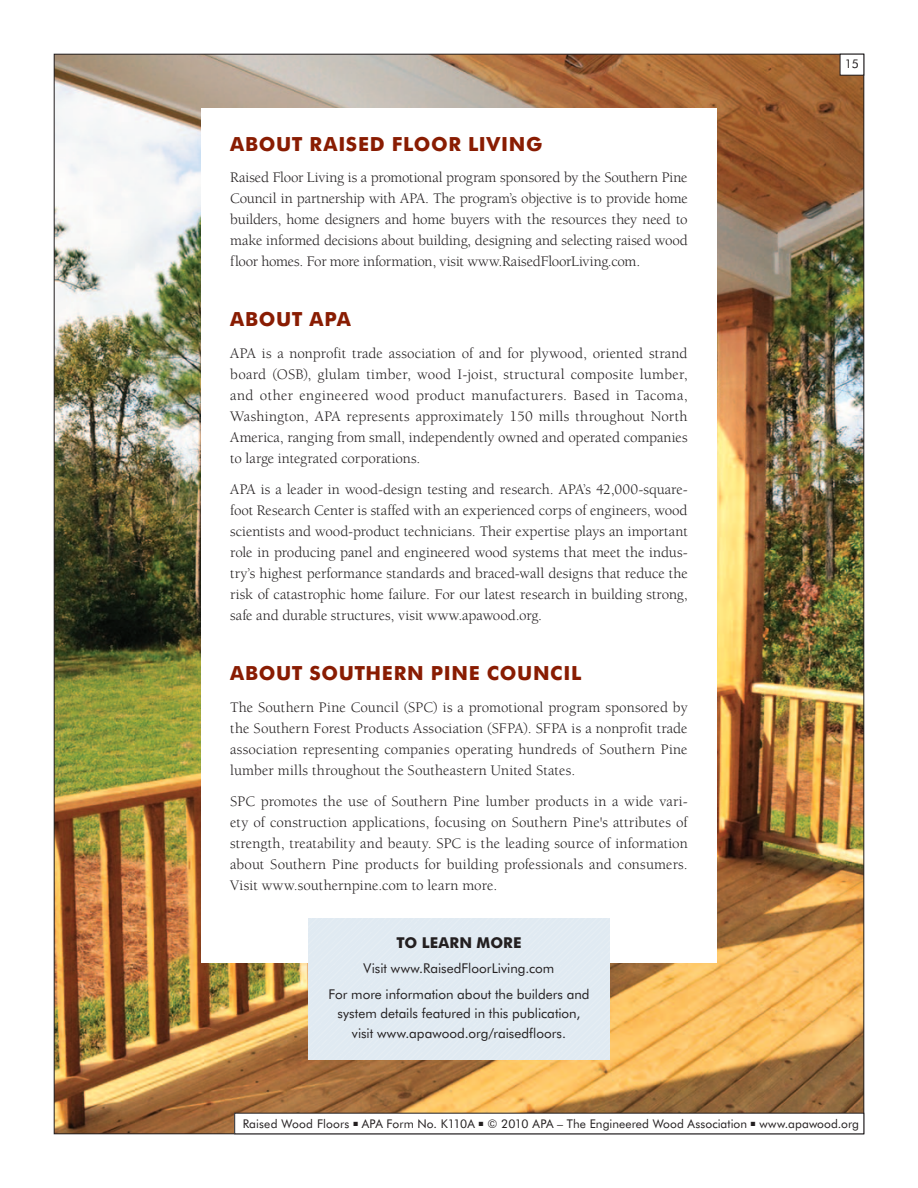
<style>
.page{position:relative;width:918px;height:1188px;background:#fff}
.page>*{position:absolute;margin:0;border:0;box-sizing:border-box;transform-origin:0 0}
.SidebarHead{font:700 19.5px "Futura BT";letter-spacing:.03em;color:#891c02}
.BodyText{font:15px/21px "Berkeley";color:#231f20;text-align:justify}
.SidebarText{font:700 15px "Futura BT";letter-spacing:.01em;color:#231f20}
.SidebarText-2{font:13.5px/19.5px "Futura BT";color:#231f20;text-align:center}
.t1{font:12px "Futura BT";letter-spacing:.005em;color:#231f20}
</style>
<div class="page">
<img style="left:56px;top:56px;width:806px;height:1076px">
<div style="left:235px;top:1113px;width:629px;height:21px;background:#fff"></div>
<div style="left:840px;top:54px;width:24px;height:21px;background:#fff"></div>
<div style="left:201px;top:108px;width:516px;height:855px;background:#fff"></div>
<div style="left:308px;top:918px;width:302px;height:141px;background:#e0eaf2"></div>
<p class="SidebarHead" style="left:230px;top:132px;width:314px">ABOUT RAISED FLOOR LIVING</p>
<p class="BodyText" style="left:230px;top:167px;width:459px">Raised Floor Living is a promotional program sponsored by the Southern Pine Council in partnership with APA. The program’s objective is to provide home builders, home designers and home buyers with the resources they need to make informed decisions about building, designing and selecting raised wood floor homes. For more information, visit www.RaisedFloorLiving.com.</p>
<p class="SidebarHead" style="left:230px;top:307px;width:122px">ABOUT APA</p>
<p class="BodyText" style="left:230px;top:343px;width:459px">APA is a nonprofit trade association of and for plywood, oriented strand board (OSB), glulam timber, wood I-joist, structural composite lumber, and other engineered wood product manufacturers. Based in Tacoma, Washington, APA represents approximately 150 mills throughout North America, ranging from small, independently owned and operated companies to large integrated corporations.</p>
<p class="BodyText" style="left:230px;top:479px;width:459px">APA is a leader in wood-design testing and research. APA’s 42,000-square&shy;foot Research Center is staffed with an experienced corps of engineers, wood scientists and wood-product technicians. Their expertise plays an important role in producing panel and engineered wood systems that meet the indus&shy;try’s highest performance standards and braced-wall designs that reduce the risk of catastrophic home failure. For our latest research in building strong, safe and durable structures, visit www.apawood.org.</p>
<p class="SidebarHead" style="left:230px;top:661px;width:353px">ABOUT SOUTHERN PINE COUNCIL</p>
<p class="BodyText" style="left:230px;top:697px;width:459px">The Southern Pine Council (SPC) is a promotional program sponsored by the Southern Forest Products Association (SFPA). SFPA is a nonprofit trade association representing companies operating hundreds of Southern Pine lumber mills throughout the Southeastern United States.</p>
<p class="BodyText" style="left:230px;top:791px;width:459px">SPC promotes the use of Southern Pine lumber products in a wide vari&shy;ety of construction applications, focusing on Southern Pine's attributes of strength, treatability and beauty. SPC is the leading source of information about Southern Pine products for building professionals and consumers.<br>Visit www.southernpine.com to learn more.</p>
<p class="SidebarText" style="left:396px;top:933px;width:127px">TO LEARN MORE</p>
<p class="SidebarText-2" style="left:364px;top:958px;width:192px">Visit www.RaisedFloorLiving.com</p>
<p class="SidebarText-2" style="left:328px;top:984px;width:263px">For more information about the builders and system details featured in this publication, visit www.apawood.org/raisedfloors.</p>
<p class="t1" style="left:845px;top:56px;width:16px">15</p>
<p class="t1" style="left:243px;top:1117px;width:618px">Raised Wood Floors ■ APA Form No. K110A ■ © 2010 APA – The Engineered Wood Association ■ www.apawood.org</p>
</div>
